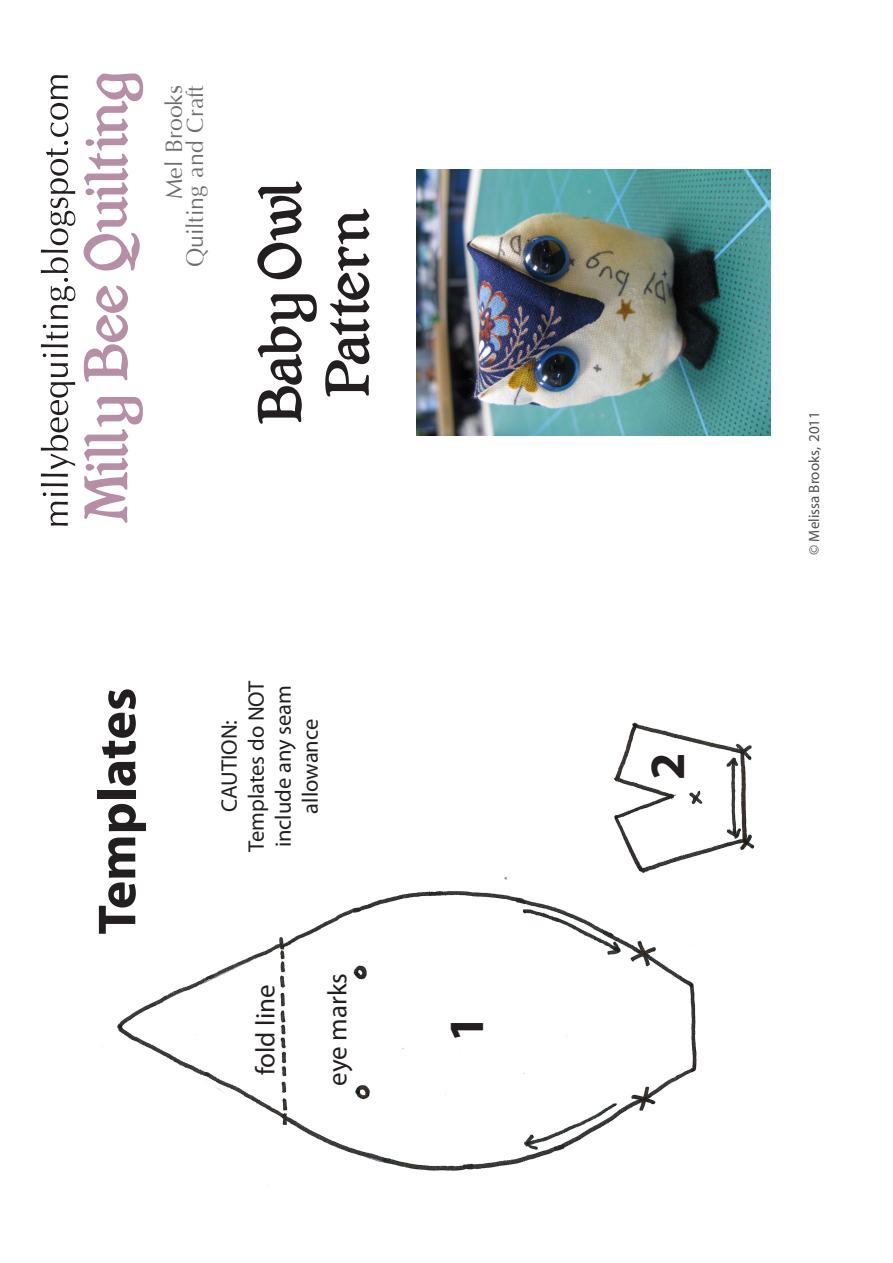
<style>
.page{position:relative;width:893px;height:1263px;background:#fff}
.page>*{position:absolute;margin:0;border:0;box-sizing:border-box;transform-origin:0 0}
.t1{font:56.4px "Iris UPC";color:#231f20;scale:.96 1}
.t2{font:56.25px "Shrewsbury";letter-spacing:-.07em;color:#b68fa6}
.t3{font:56.25px/67.7px "Shrewsbury";letter-spacing:-.015em;color:#231f20;text-align:center}
.t4{font:700 54px "Myriad Pro";color:#231f20}
.t5{font:700 49.5px "Myriad Pro";color:#231f20}
.t6{font:37.5px "Iris UPC";color:#6c6d70;scale:.96 1}
.t7{font:27px "Myriad Pro";color:#231f20}
.t8{font:22.5px/27px "Myriad Pro";color:#231f20;text-align:center}
.t9{font:15px "Myriad";color:#505052}
</style>
<div class="page">
<img style="left:102px;top:877px;width:595px;height:308px">
<img style="left:579px;top:722px;width:176px;height:160px">
<img style="left:416px;top:170px;width:354px;height:265px">
<h1 class="t1" style="left:14px;top:528px;width:476px;rotate:-90deg">millybeequilting.blogspot.com</h1>
<h2 class="t2" style="left:79px;top:524px;width:453px;rotate:-90deg">Milly Bee Quilting</h2>
<h3 class="t6" style="left:146px;top:199px;width:120px;rotate:-90deg">Mel Brooks</h3>
<h3 class="t6" style="left:167px;top:267px;width:191px;rotate:-90deg">Quilting and Craft</h3>
<h2 class="t3" style="left:251px;top:425px;width:246px;rotate:-90deg">Baby Owl<br>Pattern</h2>
<h3 class="t4" style="left:82px;top:934px;width:248px;rotate:-90deg">Templates</h3>
<p class="t8" style="left:215px;top:852px;width:173px;rotate:-90deg">CAUTION:<br>Templates do NOT include any seam allowance</p>
<p class="t7" style="left:249px;top:1075px;width:92px;rotate:-90deg">fold line</p>
<p class="t7" style="left:321px;top:1086px;width:115px;rotate:-90deg">eye marks</p>
<h3 class="t5" style="left:434px;top:1042px;width:29px;rotate:-90deg">1</h3>
<h3 class="t5" style="left:635px;top:780px;width:29px;rotate:-90deg">2</h3>
<p class="t9" style="left:807px;top:555px;width:145px;rotate:-90deg">© Melissa Brooks, 2011</p>
</div>
